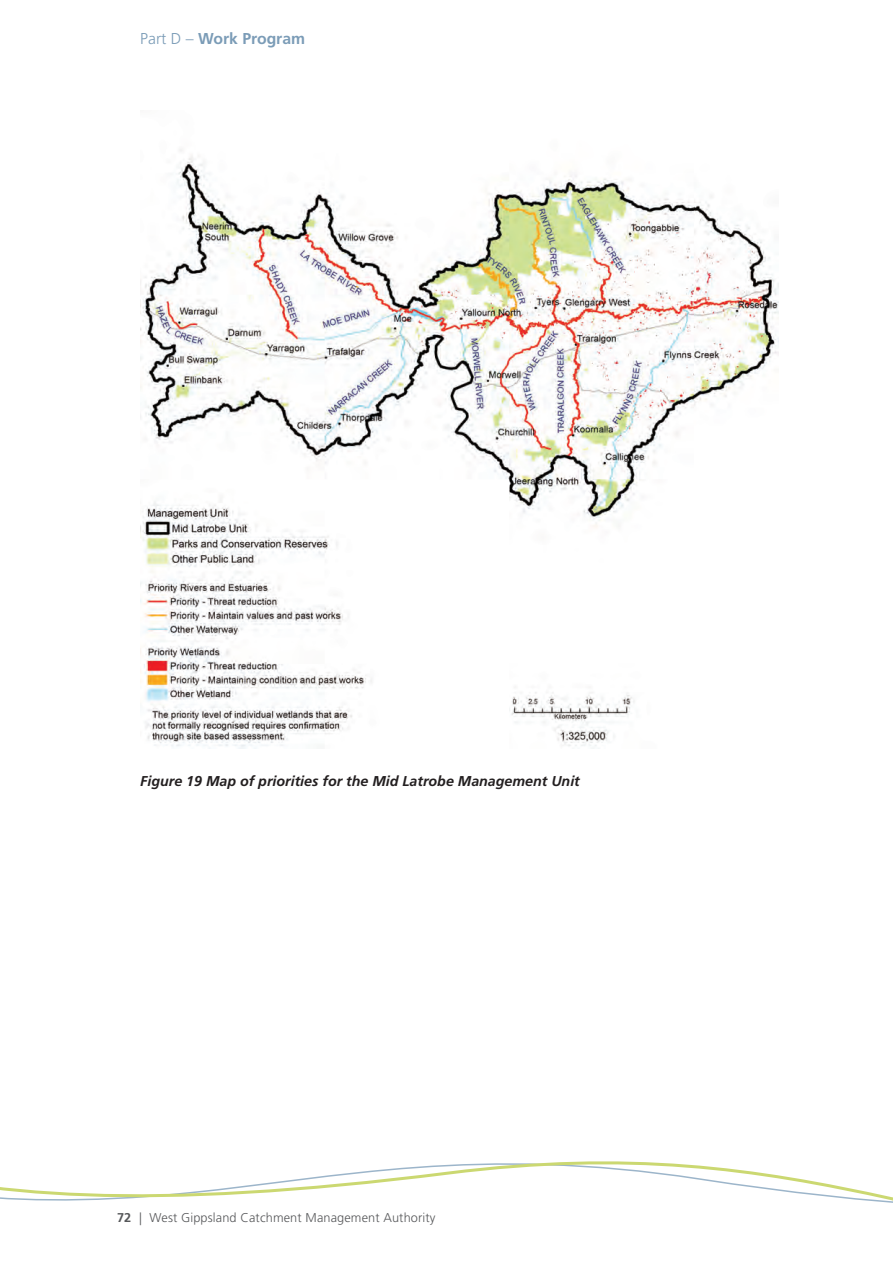
<style>
.page{position:relative;width:893px;height:1263px;background:#fff}
.page>*{position:absolute;margin:0;border:0;box-sizing:border-box;transform-origin:0 0}
.Header_left{font:700 15.75px "Frutiger";color:#7b9cb7}
.Captions{font:italic 700 14.25px "Frutiger";color:#231f20}
.t1{font:300 12.75px "Frutiger";letter-spacing:.01em;color:#57585a}
.s1{font-weight:300}
.s2{font-weight:700}
</style>
<div class="page">
<svg style="left:0;top:1161px;width:893px;height:42px"></svg>
<img style="left:140px;top:149px;width:638px;height:599px">
<p class="Header_left" style="left:140px;top:29px;width:166px"><span class="s1">Part D –</span> Work Program</p>
<p class="Captions" style="left:140px;top:772px;width:441px">Figure 19 Map of priorities for the Mid Latrobe Management Unit</p>
<p class="t1" style="left:117px;top:1210px;width:320px"><span class="s2">72</span> | West Gippsland Catchment Management Authority</p>
</div>
